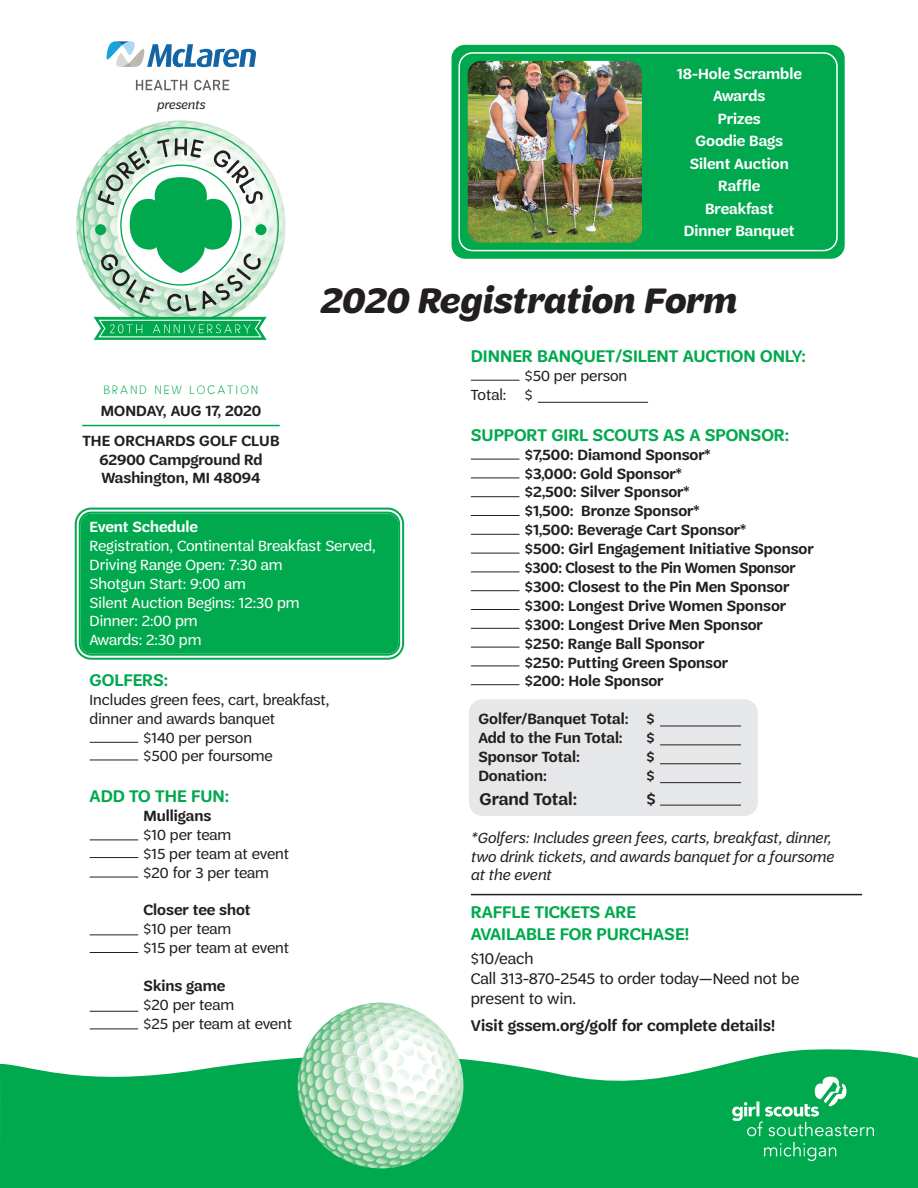
<style>
.page{position:relative;width:918px;height:1188px;background:#fff}
.page>*{position:absolute;margin:0;border:0;box-sizing:border-box;transform-origin:0 0}
.t1{font:italic 700 37.5px "Trefoil Sans";color:#231f20}
.t2{font:19.5px "HMS Gilbert Sans";letter-spacing:.11em;color:#00a94e}
.t3{font:600 18px/21.6px "Trefoil Sans";color:#00a94e}
.t4{font:600 18px "Trefoil Sans";color:#231f20}
.t5{font:16.5px/19.8px "Trefoil Sans";color:#231f20}
.t6{font:600 16.5px "Trefoil Sans";color:#231f20}
.t7{font:600 15.75px/18.9px "Trefoil Sans";color:#231f20}
.t8{font:15.75px/18.9px "Trefoil Sans";color:#231f20}
.t9{font:15.75px/18.9px "Trefoil Sans";color:#fff}
.t10{font:italic 15.75px/18.8px "Trefoil Sans";color:#231f20}
.t11{font:600 15.75px/22.5px "Trefoil Sans";color:#fff;text-align:center}
.t12{font:italic 13.05px "Trefoil Sans";color:#231f20}
</style>
<div class="page">
<svg style="left:0;top:1047px;width:918px;height:141px;background:#25b567"></svg>
<svg style="left:764px;top:1142px;width:72px;height:19px"></svg>
<svg style="left:732px;top:1077px;width:142px;height:59px;background:#29b76a"></svg>
<div style="left:78px;top:511px;width:323px;height:146px;background:#00a94e;border-radius:14px"></div>
<div style="left:75px;top:508px;width:329px;height:152px;border:6px solid #fff;border-radius:14px"></div>
<div style="left:75px;top:508px;width:329px;height:152px;border:2px solid #00a94e;border-radius:16px"></div>
<div style="left:79px;top:512px;width:321px;height:144px;border:2px solid #00a94e;border-radius:11px"></div>
<div style="left:452px;top:45px;width:393px;height:214px;background:#00a94e;border-radius:14px"></div>
<div style="left:458px;top:52px;width:380px;height:199px;border:2px solid #fff;border-radius:14px"></div>
<img style="left:468px;top:61px;width:174px;height:182px">
<hr style="left:90px;top:742px;width:48px;height:1px;background:#231f20">
<hr style="left:90px;top:840px;width:48px;height:1px;background:#231f20">
<hr style="left:90px;top:934px;width:48px;height:1px;background:#231f20">
<hr style="left:90px;top:1011px;width:48px;height:1px;background:#231f20">
<hr style="left:90px;top:760px;width:48px;height:1px;background:#231f20">
<div style="left:469px;top:699px;width:289px;height:117px;background:#e6e7e9;border-radius:14px"></div>
<hr style="left:471px;top:380px;width:48px;height:1px;background:#231f20">
<hr style="left:471px;top:459px;width:48px;height:1px;background:#231f20">
<hr style="left:471px;top:496px;width:48px;height:1px;background:#231f20">
<hr style="left:471px;top:534px;width:48px;height:1px;background:#231f20">
<hr style="left:660px;top:744px;width:81px;height:1px;background:#231f20">
<hr style="left:471px;top:572px;width:48px;height:1px;background:#231f20">
<hr style="left:660px;top:782px;width:81px;height:1px;background:#231f20">
<hr style="left:471px;top:478px;width:48px;height:1px;background:#231f20">
<hr style="left:471px;top:515px;width:48px;height:1px;background:#231f20">
<hr style="left:660px;top:726px;width:81px;height:1px;background:#231f20">
<hr style="left:471px;top:553px;width:48px;height:1px;background:#231f20">
<hr style="left:660px;top:763px;width:81px;height:1px;background:#231f20">
<hr style="left:471px;top:590px;width:48px;height:1px;background:#231f20">
<hr style="left:471px;top:628px;width:48px;height:1px;background:#231f20">
<hr style="left:471px;top:609px;width:48px;height:1px;background:#231f20">
<hr style="left:471px;top:647px;width:48px;height:1px;background:#231f20">
<hr style="left:471px;top:666px;width:48px;height:1px;background:#231f20">
<hr style="left:471px;top:684px;width:48px;height:1px;background:#231f20">
<hr style="left:538px;top:402px;width:110px;height:1px;background:#231f20">
<hr style="left:90px;top:857px;width:48px;height:1px;background:#231f20">
<hr style="left:90px;top:877px;width:48px;height:1px;background:#231f20">
<hr style="left:90px;top:952px;width:48px;height:1px;background:#231f20">
<hr style="left:90px;top:1029px;width:48px;height:1px;background:#231f20">
<hr style="left:471px;top:894px;width:391px;height:1px;background:#231f20">
<img style="left:298px;top:1003px;width:165px;height:165px;border-radius:83px">
<hr style="left:82px;top:425px;width:198px;height:1px;background:#00a94e">
<img style="left:76px;top:166px;width:210px;height:152px">
<svg style="left:122px;top:53px;width:135px;height:86px"></svg>
<svg style="left:94px;top:139px;width:173px;height:201px"></svg>
<svg style="left:106px;top:41px;width:150px;height:26px"></svg>
<svg style="left:136px;top:80px;width:51px;height:10px"></svg>
<svg style="left:194px;top:80px;width:35px;height:10px"></svg>
<hr style="left:660px;top:805px;width:81px;height:1px;background:#231f20">
<p class="t12" style="left:157px;top:98px;width:49px">presents</p>
<p class="t11" style="left:677px;top:62px;width:127px">18-Hole Scramble<br>Awards<br>Prizes<br>Goodie Bags<br>Silent Auction<br>Raffle<br>Breakfast<br>Dinner Banquet</p>
<h1 class="t1" style="left:320px;top:280px;width:418px">2020 Registration Form</h1>
<p class="t2" style="left:104px;top:382px;width:155px">BRAND NEW LOCATION</p>
<p class="t7" style="left:82px;top:396px;width:199px;line-height:29.4px;text-align:center">MONDAY, AUG 17, 2020<br>THE ORCHARDS GOLF CLUB</p>
<p class="t7" style="left:99px;top:450px;width:165px">62900 Campground Rd<br>Washington, MI 48094</p>
<p class="t11" style="left:90px;top:515px;width:110px">Event Schedule</p>
<p class="t9" style="left:90px;top:536px;width:288px">Registration, Continental Breakfast Served,<br>Driving Range Open: 7:30 am<br>Shotgun Start: 9:00 am<br>Silent Auction Begins: 12:30 pm<br>Dinner: 2:00 pm<br>Awards: 2:30 pm</p>
<p class="t3" style="left:90px;top:669px;width:80px">GOLFERS:</p>
<p class="t8" style="left:90px;top:690px;width:241px">Includes green fees, cart, breakfast,</p>
<p class="t8" style="left:90px;top:709px;width:187px">dinner and awards banquet</p>
<p class="t8" style="left:144px;top:728px;width:110px">$140 per person</p>
<p class="t8" style="left:144px;top:747px;width:131px">$500 per foursome</p>
<p class="t3" style="left:90px;top:785px;width:141px">ADD TO THE FUN:</p>
<p class="t7" style="left:144px;top:806px;width:69px">Mulligans</p>
<p class="t8" style="left:144px;top:825px;width:147px">$10 per team<br>$15 per team at event $20 for 3 per team</p>
<p class="t7" style="left:144px;top:901px;width:109px">Closer tee shot</p>
<p class="t8" style="left:144px;top:920px;width:147px">$10 per team<br>$15 per team at event</p>
<p class="t7" style="left:144px;top:976px;width:83px">Skins game</p>
<p class="t8" style="left:144px;top:995px;width:150px">$20 per team<br>$25 per team at event</p>
<p class="t3" style="left:471px;top:346px;width:336px">DINNER BANQUET/SILENT AUCTION ONLY:</p>
<p class="t8" style="left:471px;top:367px;width:158px;text-indent:54px">$50 per person<br>Total: $</p>
<p class="t3" style="left:471px;top:424px;width:320px">SUPPORT GIRL SCOUTS AS A SPONSOR:</p>
<p class="t7" style="left:525px;top:445px;width:291px">$7,500: Diamond Sponsor*<br>$3,000: Gold Sponsor*<br>$2,500: Silver Sponsor*<br>$1,500: Bronze Sponsor*<br>$1,500: Beverage Cart Sponsor*<br>$500: Girl Engagement Initiative Sponsor $300: Closest to the Pin Women Sponsor $300: Closest to the Pin Men Sponsor $300: Longest Drive Women Sponsor $300: Longest Drive Men Sponsor<br>$250: Range Ball Sponsor<br>$250: Putting Green Sponsor<br>$200: Hole Sponsor</p>
<p class="t7" style="left:478px;top:710px;width:178px">Golfer/Banquet Total: $<br>Add to the Fun Total:</p>
<p class="t7" style="left:646px;top:728px;width:10px">$</p>
<p class="t7" style="left:478px;top:747px;width:103px">Sponsor Total:</p>
<p class="t7" style="left:646px;top:747px;width:10px">$</p>
<p class="t7" style="left:478px;top:766px;width:70px">Donation:</p>
<p class="t7" style="left:646px;top:766px;width:10px">$</p>
<p class="t4" style="left:480px;top:789px;width:99px">Grand Total:</p>
<p class="t4" style="left:646px;top:789px;width:11px">$</p>
<p class="t10" style="left:471px;top:828px;width:365px">*Golfers: Includes green fees, carts, breakfast, dinner, two drink tickets, and awards banquet for a foursome at the event</p>
<p class="t3" style="left:471px;top:902px;width:220px">RAFFLE TICKETS ARE<br>AVAILABLE FOR PURCHASE!</p>
<p class="t5" style="left:471px;top:949px;width:330px">$10/each<br>Call 313-870-2545 to order today—Need not be present to win.</p>
<p class="t6" style="left:471px;top:1017px;width:306px">Visit gssem.org/golf for complete details!</p>
</div>
